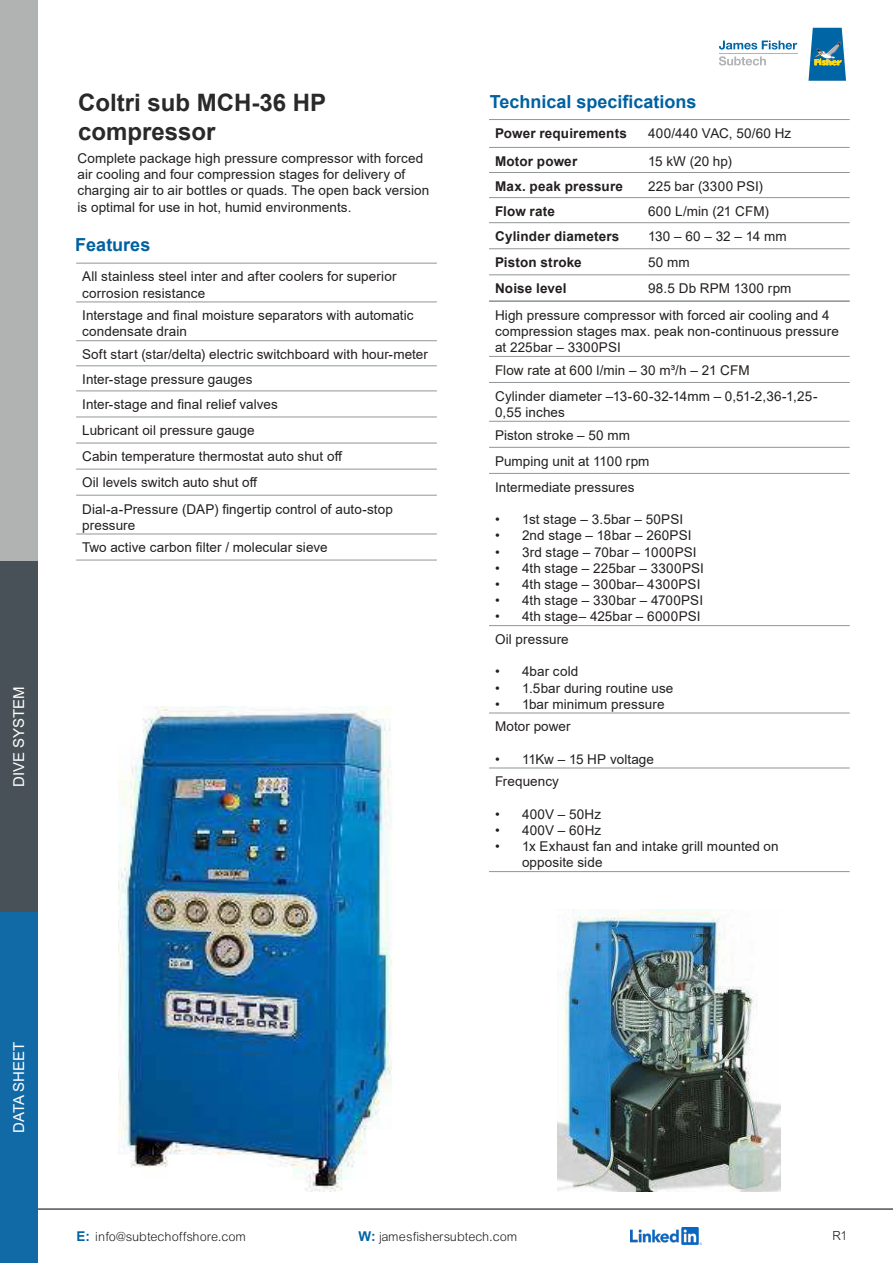
<style>
.page{position:relative;width:893px;height:1263px;background:#fff}
.page>*{position:absolute;margin:0;border:0;box-sizing:border-box;transform-origin:0 0}
.t1{font:700 24px/28.8px "Arial";color:#292929}
.t2{font:700 18px "Arial";color:#0061a1}
.t3{font:15px "Arial";color:#fff}
.t4{font:13.5px/16.2px "Arial";letter-spacing:.005em;color:#231f20}
.t5{font:700 13.5px "Arial";letter-spacing:.01em;color:#231f20}
.t6{font:13.5px "Arial Lgt";letter-spacing:.015em;color:#231f20}
.s1{font-family:"Arial";font-weight:700;color:#0065a4}
</style>
<div class="page">
<hr style="left:76px;top:302px;width:361px;height:1px;background:#939598">
<hr style="left:76px;top:340px;width:361px;height:1px;background:#939598">
<hr style="left:76px;top:365px;width:361px;height:1px;background:#939598">
<hr style="left:76px;top:391px;width:361px;height:1px;background:#939598">
<hr style="left:76px;top:417px;width:361px;height:1px;background:#939598">
<hr style="left:76px;top:443px;width:361px;height:1px;background:#939598">
<hr style="left:76px;top:469px;width:361px;height:1px;background:#939598">
<hr style="left:76px;top:495px;width:361px;height:1px;background:#939598">
<hr style="left:76px;top:534px;width:361px;height:1px;background:#939598">
<hr style="left:76px;top:560px;width:361px;height:1px;background:#939598">
<hr style="left:76px;top:263px;width:361px;height:1px;background:#939598">
<hr style="left:489px;top:356px;width:361px;height:1px;background:#939598">
<hr style="left:489px;top:382px;width:361px;height:1px;background:#939598">
<hr style="left:489px;top:421px;width:361px;height:1px;background:#939598">
<hr style="left:489px;top:447px;width:361px;height:1px;background:#939598">
<hr style="left:489px;top:473px;width:361px;height:1px;background:#939598">
<hr style="left:489px;top:625px;width:361px;height:1px;background:#939598">
<hr style="left:489px;top:713px;width:361px;height:1px;background:#939598">
<hr style="left:489px;top:768px;width:361px;height:1px;background:#939598">
<hr style="left:489px;top:871px;width:361px;height:1px;background:#939598">
<hr style="left:489px;top:147px;width:153px;height:1px;background:#939598">
<hr style="left:642px;top:147px;width:208px;height:1px;background:#939598">
<hr style="left:489px;top:172px;width:153px;height:1px;background:#939598">
<hr style="left:642px;top:172px;width:208px;height:1px;background:#939598">
<hr style="left:489px;top:197px;width:153px;height:1px;background:#939598">
<hr style="left:642px;top:197px;width:208px;height:1px;background:#939598">
<hr style="left:489px;top:222px;width:153px;height:1px;background:#939598">
<hr style="left:642px;top:222px;width:208px;height:1px;background:#939598">
<hr style="left:489px;top:248px;width:153px;height:1px;background:#939598">
<hr style="left:642px;top:248px;width:208px;height:1px;background:#939598">
<hr style="left:489px;top:274px;width:153px;height:1px;background:#939598">
<hr style="left:642px;top:274px;width:208px;height:1px;background:#939598">
<hr style="left:489px;top:301px;width:153px;height:1px;background:#939598">
<hr style="left:642px;top:301px;width:208px;height:1px;background:#939598">
<hr style="left:489px;top:119px;width:153px;height:1px;background:#939598">
<hr style="left:642px;top:119px;width:208px;height:1px;background:#939598">
<img style="left:118px;top:707px;width:274px;height:484px">
<img style="left:558px;top:910px;width:223px;height:281px">
<hr style="left:0;top:1208px;width:893px;height:2px;background:#4d545a">
<div style="left:0;top:912px;width:38px;height:351px;background:#1169a6"></div>
<div style="left:0;top:0;width:38px;height:912px;background:#b1b3b3"></div>
<div style="left:0;top:561px;width:38px;height:351px;background:#475157"></div>
<img style="left:630px;top:1227px;width:71px;height:17px">
<svg style="left:719px;top:41px;width:78px;height:9px"></svg>
<hr style="left:719px;top:53px;width:78px;height:1px;background:#b2b3b7">
<svg style="left:808px;top:28px;width:38px;height:53px;background:#3f86a7"></svg>
<svg style="left:719px;top:56px;width:47px;height:9px"></svg>
<p class="t1" style="left:78px;top:89px;width:250px">Coltri sub MCH-36 HP compressor</p>
<p class="t4" style="left:77px;top:150px;width:353px">Complete package high pressure compressor with forced air cooling and four compression stages for delivery of charging air to air bottles or quads. The open back version is optimal for use in hot, humid environments.</p>
<p class="t2" style="left:75px;top:232px;width:77px">Features</p>
<p class="t4" style="left:82px;top:269px;width:316px">All stainless steel inter and after coolers for superior corrosion resistance</p>
<p class="t4" style="left:82px;top:307px;width:333px">Interstage and final moisture separators with automatic condensate drain</p>
<p class="t4" style="left:82px;top:346px;width:347px">Soft start (star/delta) electric switchboard with hour-meter</p>
<p class="t4" style="left:82px;top:371px;width:172px">Inter-stage pressure gauges</p>
<p class="t4" style="left:82px;top:396px;width:197px">Inter-stage and final relief valves</p>
<p class="t4" style="left:82px;top:422px;width:174px">Lubricant oil pressure gauge</p>
<p class="t4" style="left:82px;top:448px;width:262px">Cabin temperature thermostat auto shut off</p>
<p class="t4" style="left:82px;top:474px;width:177px">Oil levels switch auto shut off</p>
<p class="t4" style="left:82px;top:501px;width:312px">Dial-a-Pressure (DAP) fingertip control of auto-stop pressure</p>
<p class="t4" style="left:82px;top:539px;width:247px">Two active carbon filter / molecular sieve</p>
<p class="t3" style="left:9px;top:787px;width:102px;rotate:-90deg">DIVE SYSTEM</p>
<p class="t2" style="left:490px;top:89px;width:208px">Technical specifications</p>
<p class="t5" style="left:495px;top:124px;width:133px">Power requirements</p>
<p class="t4" style="left:648px;top:125px;width:145px">400/440 VAC, 50/60 Hz</p>
<p class="t5" style="left:495px;top:151px;width:84px">Motor power</p>
<p class="t4" style="left:648px;top:153px;width:85px">15 kW (20 hp)</p>
<p class="t5" style="left:495px;top:177px;width:129px">Max. peak pressure</p>
<p class="t4" style="left:648px;top:178px;width:116px">225 bar (3300 PSI)</p>
<p class="t5" style="left:495px;top:202px;width:61px">Flow rate</p>
<p class="t4" style="left:648px;top:203px;width:122px">600 L/min (21 CFM)</p>
<p class="t5" style="left:495px;top:227px;width:126px">Cylinder diameters</p>
<p class="t4" style="left:648px;top:228px;width:140px">130 – 60 – 32 – 14 mm</p>
<p class="t5" style="left:495px;top:253px;width:88px">Piston stroke</p>
<p class="t4" style="left:648px;top:254px;width:43px">50 mm</p>
<p class="t5" style="left:495px;top:279px;width:73px">Noise level</p>
<p class="t4" style="left:648px;top:280px;width:145px">98.5 Db RPM 1300 rpm</p>
<p class="t4" style="left:495px;top:307px;width:345px">High pressure compressor with forced air cooling and 4 compression stages max. peak non-continuous pressure at 225bar – 3300PSI</p>
<p class="t4" style="left:495px;top:362px;width:256px">Flow rate at 600 l/min – 30 m³/h – 21 CFM</p>
<p class="t4" style="left:495px;top:388px;width:324px">Cylinder diameter –13-60-32-14mm – 0,51-2,36-1,25-<br>0,55 inches</p>
<p class="t4" style="left:495px;top:427px;width:137px">Piston stroke – 50 mm</p>
<p class="t4" style="left:495px;top:453px;width:156px">Pumping unit at 1100 rpm</p>
<p class="t4" style="left:495px;top:479px;width:141px">Intermediate pressures</p>
<p class="t4" style="left:495px;top:511px;width:190px">• 1st stage – 3.5bar – 50PSI</p>
<p class="t4" style="left:495px;top:527px;width:198px">• 2nd stage – 18bar – 260PSI</p>
<p class="t4" style="left:495px;top:544px;width:203px">• 3rd stage – 70bar – 1000PSI</p>
<p class="t4" style="left:495px;top:560px;width:210px">• 4th stage – 225bar – 3300PSI</p>
<p class="t4" style="left:495px;top:576px;width:207px">• 4th stage – 300bar– 4300PSI</p>
<p class="t4" style="left:495px;top:592px;width:210px">• 4th stage – 330bar – 4700PSI</p>
<p class="t4" style="left:495px;top:608px;width:207px">• 4th stage– 425bar – 6000PSI</p>
<p class="t4" style="left:495px;top:631px;width:75px">Oil pressure</p>
<p class="t4" style="left:495px;top:663px;width:85px">• 4bar cold</p>
<p class="t4" style="left:495px;top:680px;width:180px">• 1.5bar during routine use</p>
<p class="t4" style="left:495px;top:696px;width:171px">• 1bar minimum pressure</p>
<p class="t4" style="left:495px;top:718px;width:77px">Motor power</p>
<p class="t4" style="left:495px;top:751px;width:161px">• 11Kw – 15 HP voltage</p>
<p class="t4" style="left:495px;top:773px;width:66px">Frequency</p>
<p class="t4" style="left:495px;top:806px;width:108px">• 400V – 50Hz</p>
<p class="t4" style="left:495px;top:822px;width:108px">• 400V – 60Hz</p>
<p class="t4" style="left:522px;top:838px;width:258px;text-indent:-27px">• 1x Exhaust fan and intake grill mounted on opposite side</p>
<p class="t3" style="left:9px;top:1133px;width:93px;rotate:-90deg">DATA SHEET</p>
<p class="t6" style="left:77px;top:1229px;width:172px"><span class="s1">E:</span> info@subtechoffshore.com</p>
<p class="t6" style="left:359px;top:1229px;width:161px"><span class="s1">W:</span> jamesfishersubtech.com</p>
<p class="t6" style="left:834px;top:1228px;width:17px">R1</p>
</div>
